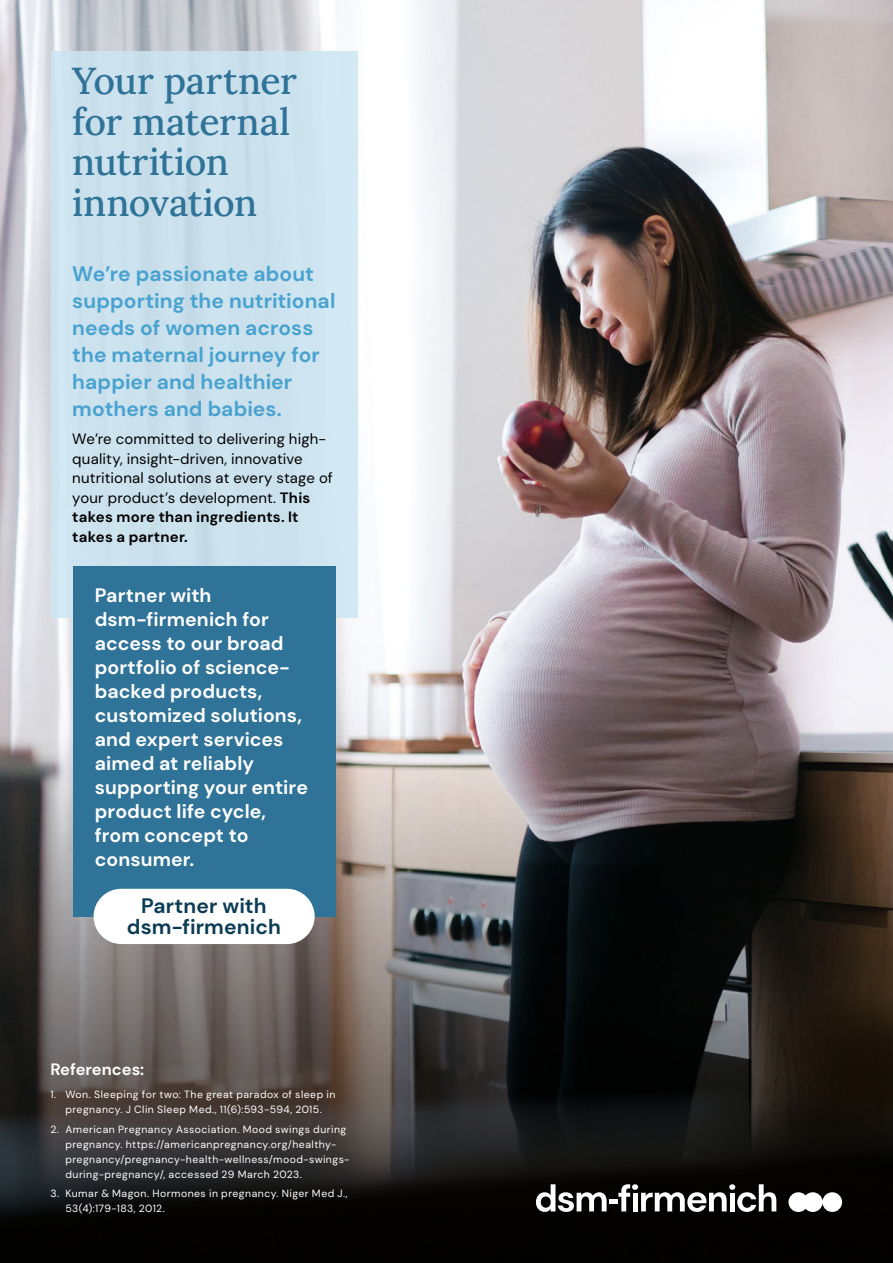
<style>
.page{position:relative;width:893px;height:1263px;background:#fff}
.page>*{position:absolute;margin:0;border:0;box-sizing:border-box;transform-origin:0 0}
.t1{font:500 37.5px/40.5px "Lora";letter-spacing:-.015em;color:#307398}
.t2{font:700 21px/27px "DM Sans";letter-spacing:.005em;color:#48a2d0}
.t3{font:700 21px/21px "DM Sans";letter-spacing:.005em;color:#0b3c55;text-align:center}
.t4{font:700 19.5px/24px "DM Sans";letter-spacing:.005em;color:#fff}
.t5{font:700 16.5px "DM Sans";color:#fff}
.t6{font:15px/19.5px "DM Sans";letter-spacing:.01em;color:#000}
.t7{font:10.5px/15px "DM Sans";letter-spacing:.045em;color:#fff}
.s1{font-weight:700}
</style>
<div class="page">
<img style="left:0;top:0;width:893px;height:643px">
<svg style="left:0;top:643px;width:893px;height:620px;background:#4c4746"></svg>
<div style="left:51px;top:51px;width:306px;height:567px;background:#cce6f3"></div>
<div style="left:73px;top:566px;width:263px;height:350px;background:#307398"></div>
<div style="left:94px;top:889px;width:221px;height:55px;background:#fff;border-radius:28px"></div>
<svg style="left:536px;top:1184px;width:240px;height:28px"></svg>
<svg style="left:788px;top:1192px;width:54px;height:20px"></svg>
<h1 class="t1" style="left:72px;top:58px;width:226px">Your partner for maternal nutrition innovation</h1>
<h2 class="t2" style="left:72px;top:260px;width:265px">We’re passionate about supporting the nutritional needs of women across the maternal journey for happier and healthier mothers and babies.</h2>
<h3 class="t6" style="left:72px;top:429px;width:262px">We’re committed to delivering high&shy;quality, insight-driven, innovative nutritional solutions at every stage of your product’s development. <span class="s1">This takes more than ingredients. It takes a partner.</span></h3>
<h3 class="t4" style="left:95px;top:583px;width:215px">Partner with dsm-firmenich for access to our broad portfolio of science&shy;backed products, customized solutions, and expert services aimed at reliably supporting your entire product life cycle, from concept to consumer.</h3>
<h2 class="t3" style="left:127px;top:895px;width:155px">Partner with dsm-firmenich</h2>
<h3 class="t5" style="left:50px;top:1059px;width:95px">References:</h3>
<p class="t7" style="left:50px;top:1087px;width:287px;text-align:center">1. Won. Sleeping for two: The great paradox of sleep in pregnancy. J Clin Sleep Med., 11(6):593-594, 2015.</p>
<p class="t7" style="left:65px;top:1121px;width:286px;text-indent:-15px">2. American Pregnancy Association. Mood swings during pregnancy. https://americanpregnancy.org/healthy&shy;pregnancy/pregnancy-health-wellness/mood-swings&shy;during-pregnancy/, accessed 29 March 2023.</p>
<p class="t7" style="left:65px;top:1186px;width:284px;text-indent:-15px">3. Kumar &amp; Magon. Hormones in pregnancy. Niger Med J.,<br>53(4):179-183, 2012.</p>
</div>
